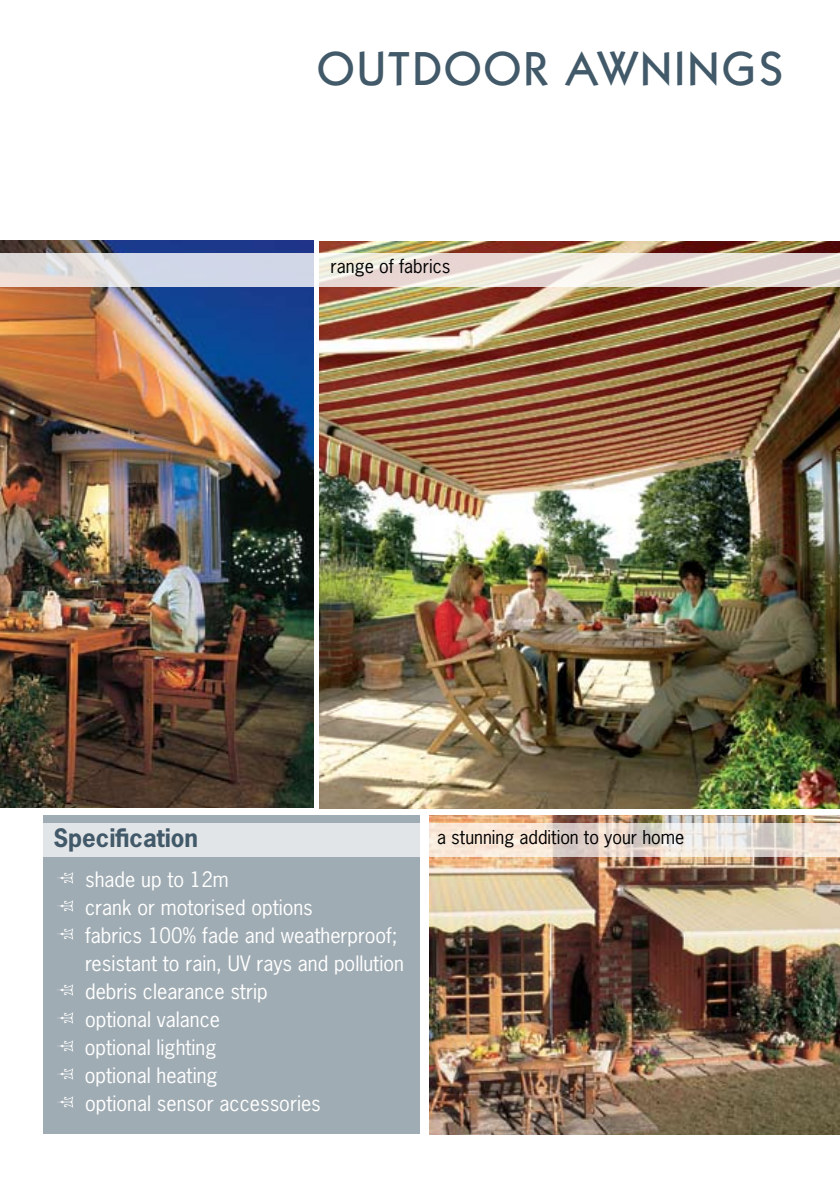
<style>
.page{position:relative;width:840px;height:1191px;background:#fff}
.page>*{position:absolute;margin:0;border:0;box-sizing:border-box;transform-origin:0 0}
.t1{font:500 48px "Itc Kabel";letter-spacing:.05em;color:#415968}
.t2{font:700 24px "News Gothic Std";color:#415968}
.t3{font:20px/28px "News Gothic Std";color:#fff}
.t4{font:18px "News Gothic Std";color:#000}
</style>
<div class="page">
<img style="left:0;top:241px;width:313px;height:567px">
<img style="left:429px;top:815px;width:410px;height:319px">
<img style="left:319px;top:241px;width:520px;height:567px">
<div style="left:43px;top:815px;width:377px;height:319px;background:#a0acb3"></div>
<svg style="left:0;top:253px;width:839px;height:34px;background:#e3dedd"></svg>
<svg style="left:43px;top:823px;width:796px;height:34px;background:#e7e2de"></svg>
<svg style="left:57px;top:872px;width:16px;height:11px"></svg>
<svg style="left:57px;top:900px;width:16px;height:11px"></svg>
<svg style="left:57px;top:928px;width:16px;height:11px"></svg>
<svg style="left:57px;top:984px;width:16px;height:11px"></svg>
<svg style="left:58px;top:1012px;width:15px;height:11px"></svg>
<svg style="left:57px;top:1040px;width:16px;height:11px"></svg>
<svg style="left:57px;top:1068px;width:16px;height:11px"></svg>
<svg style="left:57px;top:1096px;width:16px;height:11px"></svg>
<h1 class="t1" style="left:317px;top:40px;width:105px">OUTDOOR</h1>
<h1 class="t1" style="left:565px;top:40px;width:219px">AWNINGS</h1>
<p class="t4" style="left:330px;top:255px;width:121px">range of fabrics</p>
<p class="t2" style="left:53px;top:822px;width:146px">Specification</p>
<p class="t4" style="left:437px;top:825px;width:249px">a stunning addition to your home</p>
<p class="t3" style="left:85px;top:865px;width:320px">shade up to 12m<br>crank or motorised options<br>fabrics 100% fade and weatherproof; resistant to rain, UV rays and pollution debris clearance strip<br>optional valance<br>optional lighting<br>optional heating<br>optional sensor accessories</p>
</div>
